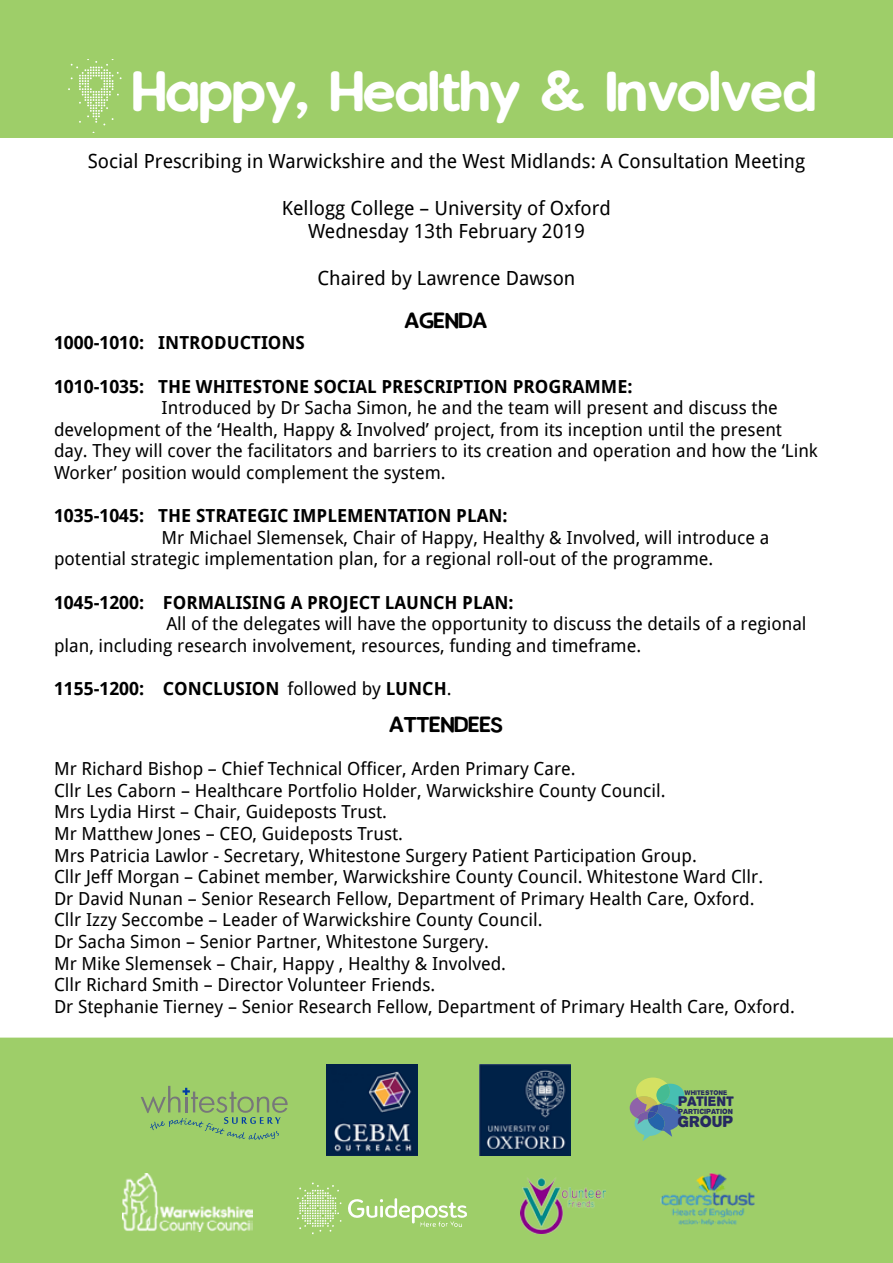
<style>
.page{position:relative;width:893px;height:1263px;background:#fff}
.page>*{position:absolute;margin:0;border:0;box-sizing:border-box;transform-origin:0 0}
.t1{font:46.5px "Vanilla Extract";color:#fff}
.t2{font:19.5px/23.4px "Droid Sans";color:#000;text-align:center}
.t3{font:18px/21.6px "Droid Sans";color:#000}
.t4{font:700 18px "Droid Sans";color:#000}
.t5{font:18px "Vanilla Extract";color:#000}
.t6{font:13.95px "Propaganda";color:#262960}
.t7{font:12px "Propaganda";color:#262960}
.t8{font:6.45px "Propaganda";color:#262960}
.t9{font:5.85px "Propaganda";color:#262960}
.s1{font-weight:400}
</style>
<div class="page">
<div style="left:0;top:0;width:893px;height:138px;background:#9ece69"></div>
<div style="left:0;top:1037px;width:893px;height:226px;background:#9ece69"></div>
<svg style="left:630px;top:1077px;width:54px;height:64px;background:#7ead8a"></svg>
<img style="left:521px;top:1176px;width:85px;height:58px">
<img style="left:658px;top:1167px;width:98px;height:59px">
<svg style="left:141px;top:1086px;width:147px;height:54px;background:#93be6d"></svg>
<img style="left:123px;top:1173px;width:129px;height:58px">
<svg style="left:297px;top:1182px;width:170px;height:52px;background:#abd47d"></svg>
<img style="left:326px;top:1065px;width:91px;height:91px">
<img style="left:480px;top:1065px;width:91px;height:91px">
<svg style="left:68px;top:59px;width:54px;height:74px;background:#a8d379"></svg>
<h1 class="t1" style="left:133px;top:58px;width:686px">Happy, Healthy &amp; Involved</h1>
<p class="t2" style="left:88px;top:150px;width:719px">Social Prescribing in Warwickshire and the West Midlands: A Consultation Meeting</p>
<p class="t2" style="left:282px;top:196px;width:331px">Kellogg College – University of Oxford<br>Wednesday 13th February 2019</p>
<p class="t2" style="left:318px;top:267px;width:259px">Chaired by Lawrence Dawson</p>
<p class="t5" style="left:405px;top:308px;width:84px">AGENDA</p>
<p class="t4" style="left:54px;top:333px;width:252px">1000-1010: INTRODUCTIONS</p>
<p class="t4" style="left:54px;top:376px;width:580px">1010-1035: THE WHITESTONE SOCIAL PRESCRIPTION PROGRAMME:</p>
<p class="t3" style="left:54px;top:397px;width:765px;text-indent:108px">Introduced by Dr Sacha Simon, he and the team will present and discuss the development of the ‘Health, Happy &amp; Involved’ project, from its inception until the present day. They will cover the facilitators and barriers to its creation and operation and how the ‘Link Worker’ position would complement the system.</p>
<p class="t4" style="left:54px;top:505px;width:455px">1035-1045: THE STRATEGIC IMPLEMENTATION PLAN:</p>
<p class="t3" style="left:54px;top:527px;width:717px;text-indent:108px">Mr Michael Slemensek, Chair of Happy, Healthy &amp; Involved, will introduce a potential strategic implementation plan, for a regional roll-out of the programme.</p>
<p class="t4" style="left:54px;top:592px;width:461px">1045-1200: FORMALISING A PROJECT LAUNCH PLAN:</p>
<p class="t3" style="left:54px;top:613px;width:754px;text-indent:112px">All of the delegates will have the opportunity to discuss the details of a regional plan, including research involvement, resources, funding and timeframe.</p>
<p class="t4" style="left:54px;top:678px;width:399px">1155-1200: CONCLUSION <span class="s1">followed by</span> LUNCH<span class="s1">.</span></p>
<p class="t5" style="left:390px;top:712px;width:115px">ATTENDEES</p>
<p class="t3" style="left:54px;top:758px;width:742px">Mr Richard Bishop – Chief Technical Officer, Arden Primary Care.<br>Cllr Les Caborn – Healthcare Portfolio Holder, Warwickshire County Council.<br>Mrs Lydia Hirst – Chair, Guideposts Trust.<br>Mr Matthew Jones – CEO, Guideposts Trust.<br>Mrs Patricia Lawlor - Secretary, Whitestone Surgery Patient Participation Group.<br>Cllr Jeff Morgan – Cabinet member, Warwickshire County Council. Whitestone Ward Cllr.<br>Dr David Nunan – Senior Research Fellow, Department of Primary Health Care, Oxford.<br>Cllr Izzy Seccombe – Leader of Warwickshire County Council.<br>Dr Sacha Simon – Senior Partner, Whitestone Surgery.<br>Mr Mike Slemensek – Chair, Happy , Healthy &amp; Involved.<br>Cllr Richard Smith – Director Volunteer Friends.<br>Dr Stephanie Tierney – Senior Research Fellow, Department of Primary Health Care, Oxford.</p>
<p class="t9" style="left:684px;top:1088px;width:44px">WHITESTONE</p>
<p class="t6" style="left:678px;top:1109px;width:57px">GROUP</p>
<p class="t7" style="left:678px;top:1091px;width:57px">PATIENT</p>
<p class="t8" style="left:678px;top:1105px;width:56px">PARTICIPATION</p>
</div>
